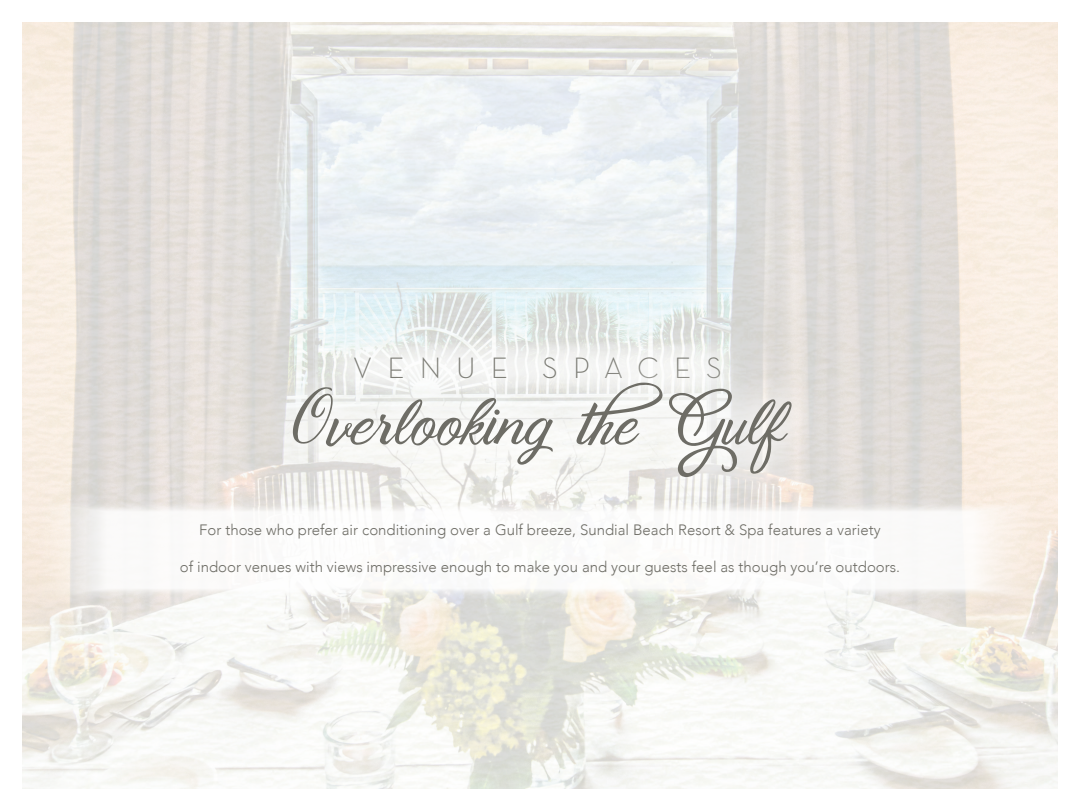
<style>
.page{position:relative;width:1080px;height:810px;background:#fff}
.page>*{position:absolute;margin:0;border:0;box-sizing:border-box;transform-origin:0 0}
.t1{font:62.62px "Enyssala";color:#6e6d66}
.t2{font:300 30px "Neutraface Text";letter-spacing:.5em;color:#7b7b74}
.t3{font:300 15px "Avenir";color:#6e6d66}
</style>
<div class="page">
<img style="left:23px;top:23px;width:1035px;height:766px">
<div style="left:320px;top:321px;width:436px;height:93px;background:#fff;opacity:.65"></div>
<div style="left:257px;top:347px;width:570px;height:165px;background:#fff;opacity:.65"></div>
<svg style="left:23px;top:501px;width:1035px;height:98px"></svg>
<h2 class="t2" style="left:353px;top:350px;width:371px">VENUE SPACES</h2>
<h1 class="t1" style="left:291px;top:386px;width:500px">Overlooking the Gulf</h1>
<p class="t3" style="left:199px;top:523px;width:683px">For those who prefer air conditioning over a Gulf breeze, Sundial Beach Resort &amp; Spa features a variety</p>
<p class="t3" style="left:180px;top:561px;width:722px">of indoor venues with views impressive enough to make you and your guests feel as though you’re outdoors.</p>
</div>
